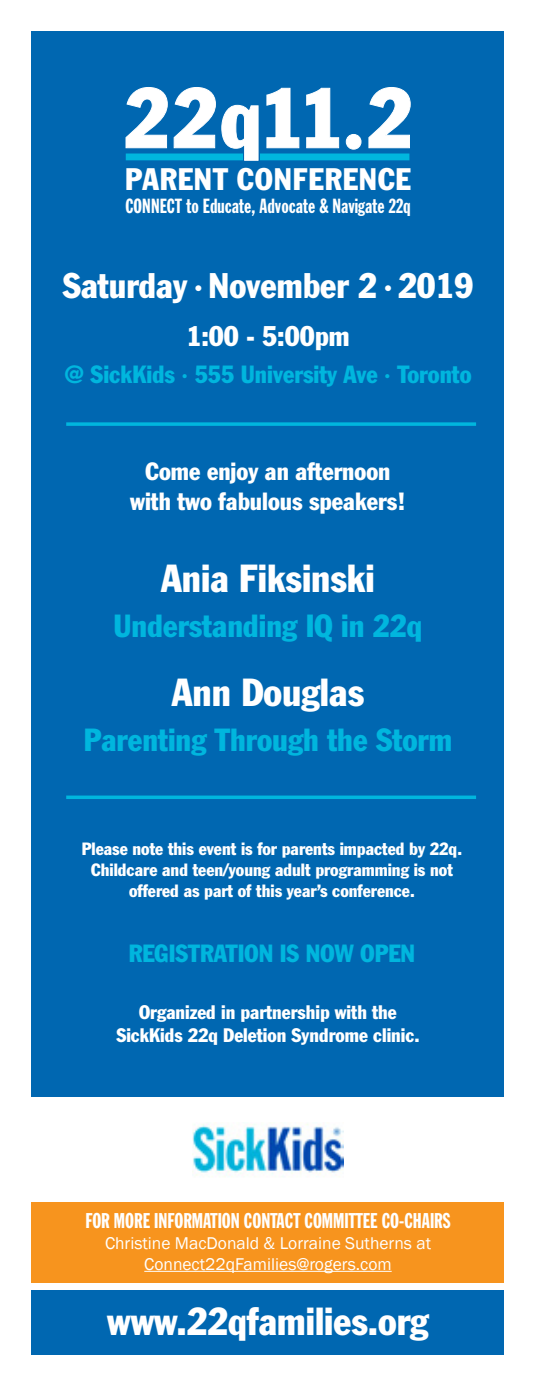
<style>
.page{position:relative;width:536px;height:1386px;background:#fff}
.page>*{position:absolute;margin:0;border:0;box-sizing:border-box;transform-origin:0 0}
.t1{font:condensed 83.48px "Franklin Gothic";color:#fff}
.t2{font:condensed 38.5px "Franklin Gothic";color:#fff}
.t3{font:condensed 35px "Franklin Gothic";color:#fff}
.t4{font:condensed 31.5px "Franklin Gothic";color:#00b6de}
.t5{font:condensed 30.62px "Franklin Gothic";letter-spacing:.03em;color:#fff}
.t6{font:condensed 28px "Franklin Gothic";color:#fff}
.t7{font:condensed 24.5px "Franklin Gothic";color:#00b6de}
.t8{font:condensed 24.5px/29.4px "Franklin Gothic";color:#fff;text-align:center}
.t9{font:21px "Franklin Gothic Extra Cond";color:#fff}
.t10{font:20.12px "Franklin Gothic Extra Cond";letter-spacing:.005em;color:#fff}
.t11{font:condensed 19.25px/23.1px "Franklin Gothic";color:#fff;text-align:center}
.t12{font:condensed 17.5px/21px "Franklin Gothic";color:#fff;text-align:center}
.t13{font:17.5px/21px "Franklin Gothic";color:#fff;text-align:center}
.s1{font-family:"URW Grotesk T";font-stretch:normal;font-size:108.15px}
</style>
<div class="page">
<div style="left:32px;top:1290px;width:472px;height:64px;background:#0067b1"></div>
<div style="left:32px;top:32px;width:472px;height:1065px;background:#0067b1"></div>
<img style="left:193px;top:1124px;width:150px;height:53px">
<hr style="left:66px;top:796px;width:410px;height:3px;background:#00b6de">
<div style="left:32px;top:1202px;width:472px;height:80px;background:#f7941e"></div>
<hr style="left:144px;top:1271px;width:247px;height:1px;background:#fff">
<div style="left:126px;top:154px;width:283px;height:6px;background:#00b6de"></div>
<div style="left:243px;top:153px;width:17px;height:8px;background:#0067b1"></div>
<svg style="left:125px;top:87px;width:134px;height:74px"></svg>
<svg style="left:266px;top:87px;width:33px;height:62px"></svg>
<svg style="left:306px;top:87px;width:33px;height:62px"></svg>
<div style="left:346px;top:134px;width:15px;height:15px;border:1px solid #fff;border-radius:50%"></div>
<svg style="left:368px;top:87px;width:43px;height:62px"></svg>
<svg style="left:66px;top:422px;width:410px;height:4px;background:#00abd7"></svg>
<h1 class="t1" style="left:124px;top:67px;width:289px">22q11<span class="s1">.</span>2</h1>
<h3 class="t5" style="left:125px;top:161px;width:287px">PARENT CONFERENCE</h3>
<p class="t10" style="left:125px;top:195px;width:287px">CONNECT to Educate, Advocate &amp; Navigate 22q</p>
<h3 class="t3" style="left:63px;top:264px;width:411px">Saturday · November 2 · 2019</h3>
<h3 class="t6" style="left:186px;top:319px;width:165px">1:00 - 5:00pm</h3>
<h3 class="t7" style="left:64px;top:359px;width:408px">@ SickKids · 555 University Ave · Toronto</h3>
<h3 class="t8" style="left:130px;top:457px;width:277px">Come enjoy an afternoon with two fabulous speakers!</h3>
<h2 class="t2" style="left:161px;top:555px;width:215px">Ania Fiksinski</h2>
<h3 class="t4" style="left:113px;top:607px;width:310px">Understanding IQ in 22q</h3>
<h2 class="t2" style="left:172px;top:669px;width:194px">Ann Douglas</h2>
<h3 class="t4" style="left:84px;top:721px;width:369px">Parenting Through the Storm</h3>
<p class="t12" style="left:82px;top:839px;width:381px">Please note this event is for parents impacted by 22q.<br>Childcare and teen/young adult programming is not offered as part of this year’s conference.</p>
<h3 class="t7" style="left:129px;top:939px;width:288px">REGISTRATION IS NOW OPEN</h3>
<p class="t11" style="left:116px;top:1000px;width:305px">Organized in partnership with the<br>SickKids 22q Deletion Syndrome clinic.</p>
<p class="t9" style="left:85px;top:1209px;width:366px">FOR MORE INFORMATION CONTACT COMMITTEE CO-CHAIRS</p>
<p class="t13" style="left:105px;top:1233px;width:327px">Christine MacDonald &amp; Lorraine Sutherns at<br>Connect22qFamilies@rogers.com</p>
<h2 class="t2" style="left:107px;top:1298px;width:323px">www.22qfamilies.org</h2>
</div>
